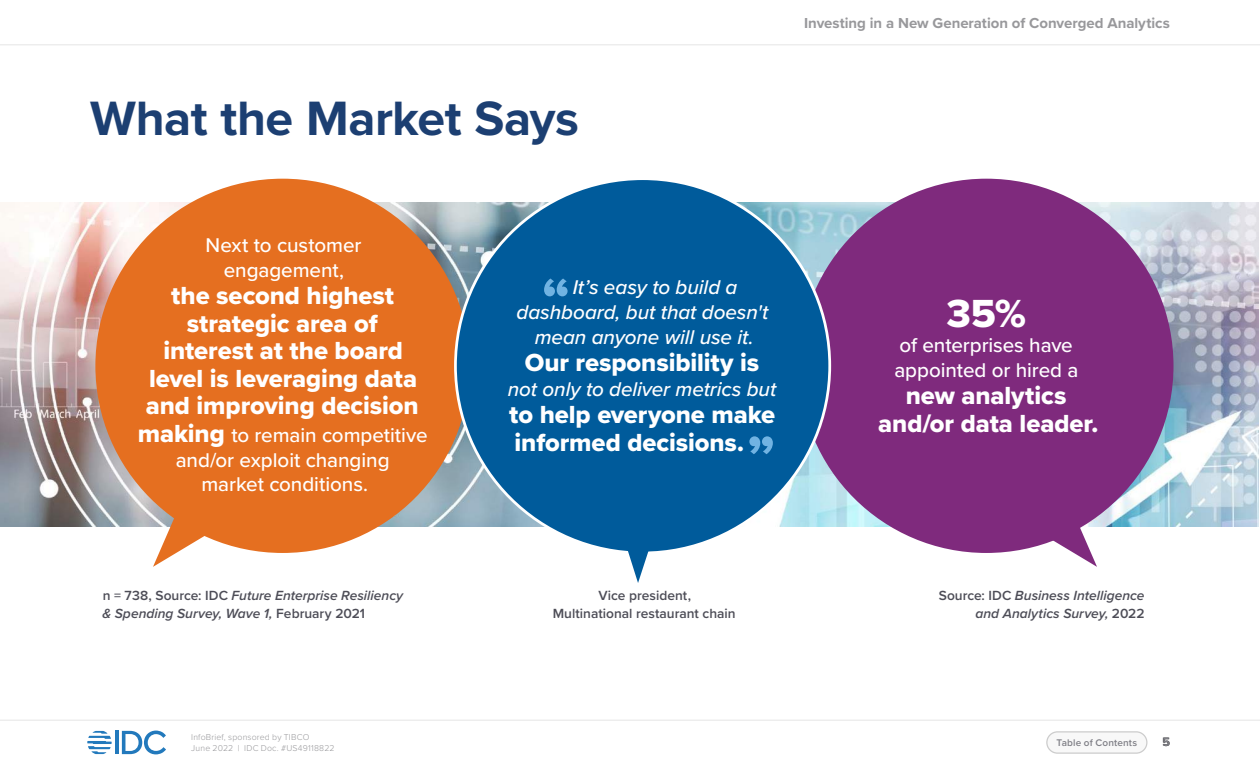
<style>
.page{position:relative;width:1260px;height:765px;background:#fff}
.page>*{position:absolute;margin:0;border:0;box-sizing:border-box;transform-origin:0 0}
.t1{font:700 50px "Proxima Nova";letter-spacing:-.01em;color:#1c3f72}
.t2{font:40.62px "Proxima Nova Extrabld";color:#fff}
.t3{font:25.62px/27.5px "Proxima Nova Extrabld";letter-spacing:-.005em;color:#fff;text-align:center}
.t4{font:500 20.62px/24.8px "Proxima Nova";letter-spacing:-.005em;color:#fff;text-align:center}
.t5{font:italic 500 20.62px "Proxima Nova";letter-spacing:-.005em;color:#fff}
.t6{font:700 15px "Proxima Nova";color:#98989b}
.t7{font:italic 600 13.75px/18.2px "Proxima Nova";color:#4d4d57;text-align:right}
.t8{font:600 13.75px/18.2px "Proxima Nova";color:#4d4d57;text-align:center}
.t9{font:700 12.5px "Proxima Nova";color:#000}
.t10{font:600 10px "Proxima Nova";letter-spacing:.015em;color:#808087}
.t11{font:300 8.75px/11.2px "Proxima Nova";letter-spacing:.02em;color:#98989b}
.s1{font-family:"Proxima Nova Extrabld";font-weight:400;font-size:25.62px}
.s2{font-style:normal}
</style>
<div class="page">
<hr style="left:0;top:45px;width:1260px;height:1px;background:#e5e5e5">
<hr style="left:0;top:720px;width:1260px;height:1px;background:#e5e5e5">
<div style="left:1047px;top:732px;width:100px;height:21px;background:#f8f8f8;border-radius:11px"></div>
<div style="left:1046px;top:731px;width:102px;height:23px;border:1px solid #ccc;border-radius:11px"></div>
<hr style="left:115px;top:731px;width:4px;height:23px;background:#2279bc">
<svg style="left:122px;top:731px;width:44px;height:23px"></svg>
<svg style="left:87px;top:731px;width:25px;height:23px"></svg>
<img style="left:0;top:202px;width:1258px;height:324px">
<div style="left:799px;top:179px;width:374px;height:374px;background:#7f2a7d;border-radius:50%"></div>
<svg style="left:1019px;top:517px;width:78px;height:50px"></svg>
<div style="left:95px;top:179px;width:375px;height:374px;background:#e56f20;border-radius:50%"></div>
<svg style="left:153px;top:509px;width:78px;height:58px"></svg>
<div style="left:455px;top:179px;width:375px;height:374px;background:#005b9b;border-radius:50%"></div>
<svg style="left:544px;top:279px;width:24px;height:17px"></svg>
<svg style="left:749px;top:436px;width:24px;height:18px"></svg>
<svg style="left:619px;top:550px;width:47px;height:33px"></svg>
<h1 class="t1" style="left:90px;top:81px;width:490px">What the Market Says</h1>
<p class="t6" style="left:804px;top:12px;width:367px">Investing in a New Generation of Converged Analytics</p>
<p class="t4" style="left:206px;top:232px;width:157px">Next to customer engagement,</p>
<p class="t3" style="left:146px;top:282px;width:274px">the second highest strategic area of interest at the board level is leveraging data and improving decision</p>
<p class="t4" style="left:138px;top:422px;width:291px"><span class="s1">making</span> to remain competitive and/or exploit changing<br>market conditions.</p>
<p class="t5" style="left:573px;top:272px;width:166px">It’s easy to build a</p>
<p class="t5" style="left:517px;top:297px;width:253px">dashboard, but that doesn't</p>
<p class="t5" style="left:535px;top:321px;width:220px">mean anyone will use it.</p>
<p class="t3" style="left:525px;top:348px;width:236px">Our responsibility is</p>
<p class="t5" style="left:508px;top:374px;width:270px">not only to deliver metrics but</p>
<p class="t3" style="left:509px;top:401px;width:267px;text-align:left">to help everyone make informed decisions.</p>
<h2 class="t2" style="left:947px;top:284px;width:81px">35%</h2>
<p class="t4" style="left:894px;top:332px;width:185px;text-align:left">of enterprises have appointed or hired a</p>
<p class="t3" style="left:878px;top:382px;width:222px">new analytics and/or data leader.</p>
<p class="t7" style="left:102px;top:586px;width:302px;text-align:left"><span class="s2">n = 738, Source: IDC</span> Future Enterprise Resiliency &amp; Spending Survey, Wave 1, <span class="s2">February 2021</span></p>
<p class="t8" style="left:553px;top:586px;width:184px">Vice president,<br>Multinational restaurant chain</p>
<p class="t7" style="left:939px;top:586px;width:207px"><span class="s2">Source: IDC</span> Business Intelligence and Analytics Survey, <span class="s2">2022</span></p>
<p class="t11" style="left:191px;top:731px;width:145px">InfoBrief, sponsored by TIBCO<br>June 2022 | IDC Doc. #US49118822</p>
<p class="t10" style="left:1057px;top:735px;width:82px">Table of Contents</p>
<p class="t9" style="left:1162px;top:733px;width:9px">5</p>
</div>
